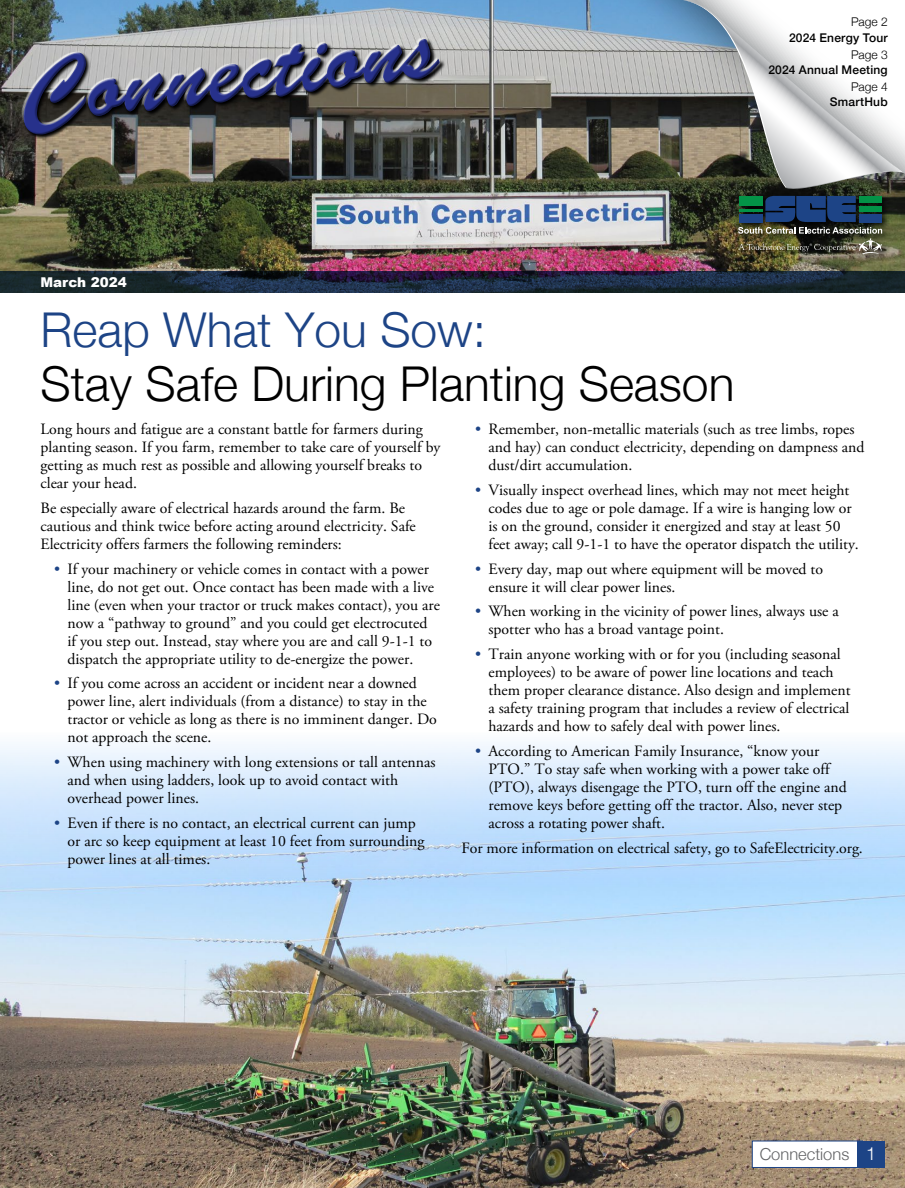
<style>
.page{position:relative;width:905px;height:1188px;background:#fff}
.page>*{position:absolute;margin:0;border:0;box-sizing:border-box;transform-origin:0 0}
.t1{font:93.3px "Banff Plain";color:#27318b}
.t2{font:300 48px "Helvetica Neue";color:#000}
.t3{font:300 48px "Helvetica Neue";color:#1d4486}
.t4{font:300 16.5px "Helvetica Neue";color:#636466}
.t5{font:15.75px/18px "Adobe Garamond Pro";color:#000}
.t6{font:900 13.5px "Arial";color:#fff}
.t7{font:500 12px "Helvetica Neue";letter-spacing:.015em;color:#000}
.t8{font:300 12px "Helvetica Neue";color:#000}
.s1{color:#1d4486}
.s2{font-size:18px;color:#fff}
</style>
<div class="page">
<img style="left:0;top:742px;width:904px;height:446px">
<img style="left:0;top:0;width:904px;height:271px">
<svg style="left:23px;top:39px;width:422px;height:101px"></svg>
<svg style="left:16px;top:11px;width:428px;height:127px;background:#737572"></svg>
<svg style="left:0;top:271px;width:904px;height:22px;background:#1b2738"></svg>
<img style="left:518px;top:0;width:386px;height:262px">
<svg style="left:736px;top:254px;width:154px;height:9px"></svg>
<svg style="left:678px;top:0;width:226px;height:254px"></svg>
<div style="left:752px;top:1141px;width:110px;height:27px;background:#fff;border:1px solid #1d4486"></div>
<div style="left:857px;top:1141px;width:27px;height:27px;background:#1d4486"></div>
<h1 class="t1" style="left:15px;top:43px;width:421px;rotate:-7deg">Connections</h1>
<p class="t8" style="left:851px;top:13px;width:38px">Page 2</p>
<p class="t7" style="left:789px;top:28px;width:100px">2024 Energy Tour</p>
<p class="t8" style="left:851px;top:45px;width:38px">Page 3</p>
<p class="t7" style="left:768px;top:60px;width:121px">2024 Annual Meeting</p>
<p class="t8" style="left:851px;top:77px;width:38px">Page 4</p>
<p class="t7" style="left:829px;top:92px;width:59px">SmartHub</p>
<p class="t6" style="left:40px;top:272px;width:88px">March 2024</p>
<h2 class="t3" style="left:40px;top:291px;width:447px">Reap What You Sow:</h2>
<h2 class="t2" style="left:40px;top:345px;width:695px">Stay Safe During Planting Season</h2>
<p class="t5" style="left:40px;top:421px;width:401px">Long hours and fatigue are a constant battle for farmers during planting season. If you farm, remember to take care of yourself by getting as much rest as possible and allowing yourself breaks to clear your head.</p>
<p class="t5" style="left:40px;top:499px;width:377px">Be especially aware of electrical hazards around the farm. Be cautious and think twice before acting around electricity. Safe<br>Electricity offers farmers the following reminders:</p>
<p class="t5" style="left:67px;top:560px;width:374px;text-indent:-13px"><span class="s1">•</span> If your machinery or vehicle comes in contact with a power line, do not get out. Once contact has been made with a live line (even when your tractor or truck makes contact), you are now a “pathway to ground” and you could get electrocuted<br>if you step out. Instead, stay where you are and call 9-1-1 to dispatch the appropriate utility to de-energize the power.</p>
<p class="t5" style="left:67px;top:675px;width:371px;text-indent:-13px"><span class="s1">•</span> If you come across an accident or incident near a downed power line, alert individuals (from a distance) to stay in the tractor or vehicle as long as there is no imminent danger. Do not approach the scene.</p>
<p class="t5" style="left:67px;top:754px;width:369px;text-indent:-13px"><span class="s1">•</span> When using machinery with long extensions or tall antennas and when using ladders, look up to avoid contact with overhead power lines.</p>
<p class="t5" style="left:67px;top:814px;width:358px;text-indent:-13px"><span class="s1">•</span> Even if there is no contact, an electrical current can jump or arc so keep equipment at least 10 feet from surrounding power lines at all times.</p>
<p class="t5" style="left:488px;top:421px;width:377px;text-indent:-13px"><span class="s1">•</span> Remember, non-metallic materials (such as tree limbs, ropes and hay) can conduct electricity, depending on dampness and dust/dirt accumulation.</p>
<p class="t5" style="left:488px;top:481px;width:372px;text-indent:-13px"><span class="s1">•</span> Visually inspect overhead lines, which may not meet height codes due to age or pole damage. If a wire is hanging low or is on the ground, consider it energized and stay at least 50 feet away; call 9-1-1 to have the operator dispatch the utility.</p>
<p class="t5" style="left:488px;top:560px;width:336px;text-indent:-13px"><span class="s1">•</span> Every day, map out where equipment will be moved to ensure it will clear power lines.</p>
<p class="t5" style="left:488px;top:603px;width:352px;text-indent:-13px"><span class="s1">•</span> When working in the vicinity of power lines, always use a spotter who has a broad vantage point.</p>
<p class="t5" style="left:488px;top:646px;width:363px;text-indent:-13px"><span class="s1">•</span> Train anyone working with or for you (including seasonal employees) to be aware of power line locations and teach them proper clearance distance. Also design and implement a safety training program that includes a review of electrical hazards and how to safely deal with power lines.</p>
<p class="t5" style="left:488px;top:742px;width:360px;text-indent:-13px"><span class="s1">•</span> According to American Family Insurance, “know your PTO.” To stay safe when working with a power take off (PTO), always disengage the PTO, turn off the engine and remove keys before getting off the tractor. Also, never step across a rotating power shaft.</p>
<p class="t5" style="left:461px;top:839px;width:403px">For more information on electrical safety, go to SafeElectricity.org.</p>
<p class="t4" style="left:759px;top:1141px;width:118px">Connections <span class="s2">1</span></p>
</div>
